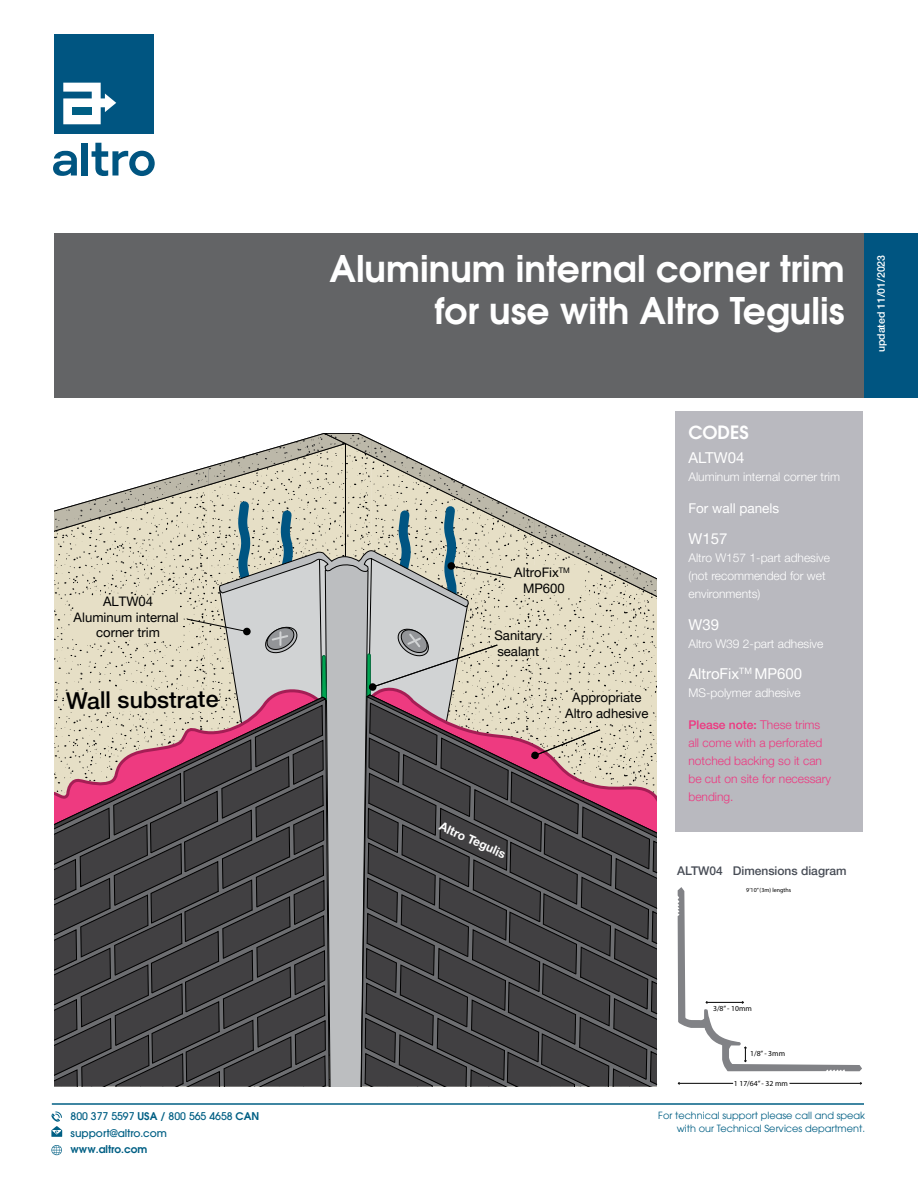
<style>
.page{position:relative;width:918px;height:1188px;background:#fff}
.page>*{position:absolute;margin:0;border:0;box-sizing:border-box;transform-origin:0 0}
.t1{font:600 36px/42px "Avant Garde";color:#fff;text-align:right}
.t2{font:500 23.25px "Helvetica Neue LT Pro";color:#000}
.t3{font:600 18px "Avant Garde";color:#fff}
.t4{font:15px "Helvetica Neue LT Pro";color:#fff}
.t5{font:13.5px "Helvetica Neue LT Pro";color:#fff}
.t6{font:13.05px/15.8px "Helvetica Neue LT Pro";color:#000;text-align:center}
.t7{font:700 12.15px "Helvetica Neue LT Pro";color:#fff}
.t8{font:300 12px/18px "Helvetica Neue LT Pro";color:#fff}
.t9{font:300 12px/18px "Helvetica Neue LT Pro";color:#ee3780}
.t10{font:500 12px "Helvetica Neue LT Pro";color:#474c55}
.t11{font:500 10.5px/16.5px "Avant Garde";color:#005f84}
.t12{font:500 10.5px "Helvetica Neue LT Pro";color:#fff}
.t13{font:600 10.5px "Avant Garde";color:#005f84}
.t14{font:9.75px/13.5px "Avant Garde";color:#005f84;text-align:right}
.t15{font:7.65px "Myriad Pro";color:#000}
.t16{font:6px "Myriad Pro";color:#000}
.s1{font-weight:500}
.s2{font-weight:600}
</style>
<div class="page">
<svg style="left:51px;top:1111px;width:11px;height:26px"></svg>
<svg style="left:51px;top:1145px;width:11px;height:10px"></svg>
<hr style="left:52px;top:1103px;width:812px;height:2px;background:#005f84">
<div style="left:82px;top:143px;width:6px;height:33px;background:#005581"></div>
<svg style="left:53px;top:151px;width:24px;height:25px"></svg>
<svg style="left:92px;top:143px;width:63px;height:33px"></svg>
<div style="left:54px;top:34px;width:100px;height:100px;background:#005581"></div>
<svg style="left:63px;top:83px;width:53px;height:41px"></svg>
<div style="left:73px;top:108px;width:19px;height:7px;background:#005f84"></div>
<div style="left:864px;top:233px;width:54px;height:164px;background:#005581"></div>
<div style="left:54px;top:233px;width:810px;height:164px;background:#636466"></div>
<div style="left:675px;top:411px;width:187px;height:421px;background:#b9b9bf"></div>
<svg style="left:54px;top:433px;width:603px;height:654px;background:#908a86"></svg>
<svg style="left:243px;top:627px;width:8px;height:9px"></svg>
<hr style="left:679px;top:1083px;width:54px;height:1px;background:#000">
<hr style="left:789px;top:1083px;width:72px;height:1px;background:#000">
<svg style="left:678px;top:887px;width:184px;height:184px"></svg>
<h1 class="t1" style="left:329px;top:247px;width:517px">Aluminum internal corner trim for use with Altro Tegulis</h1>
<p class="t6" style="left:74px;top:593px;width:107px">ALTW04<br>Aluminum internal corner trim</p>
<p class="t6" style="left:514px;top:564px;width:57px">AltroFix<sup>TM<br></sup>MP600</p>
<p class="t6" style="left:494px;top:628px;width:49px;text-align:left">Sanitary sealant</p>
<h2 class="t2" style="left:66px;top:687px;width:154px;rotate:-1deg">Wall substrate</h2>
<p class="t6" style="left:565px;top:690px;width:85px">Appropriate<br>Altro adhesive</p>
<p class="t7" style="left:443px;top:819px;width:73px;rotate:24deg">Altro Tegulis</p>
<h3 class="t3" style="left:688px;top:420px;width:62px">CODES</h3>
<p class="t4" style="left:688px;top:449px;width:57px">ALTW04</p>
<p class="t8" style="left:688px;top:468px;width:153px">Aluminum internal corner trim</p>
<p class="t5" style="left:688px;top:500px;width:92px">For wall panels</p>
<p class="t4" style="left:688px;top:530px;width:40px">W157</p>
<p class="t8" style="left:689px;top:549px;width:143px">Altro W157 1-part adhesive (not recommended for wet environments)</p>
<p class="t4" style="left:688px;top:615px;width:32px">W39</p>
<p class="t8" style="left:689px;top:634px;width:136px">Altro W39 2-part adhesive</p>
<p class="t4" style="left:688px;top:665px;width:115px">AltroFix<sup>TM</sup> MP600</p>
<p class="t8" style="left:689px;top:684px;width:114px">MS-polymer adhesive</p>
<p class="t9" style="left:689px;top:715px;width:144px"><span class="s1">Please note:</span> These trims all come with a perforated notched backing so it can be cut on site for necessary bending.</p>
<p class="t10" style="left:677px;top:863px;width:171px">ALTW04 Dimensions diagram</p>
<p class="t16" style="left:746px;top:887px;width:46px">9’10” (3m) lengths</p>
<p class="t12" style="left:875px;top:352px;width:99px;rotate:-90deg">updated 11/01/2023</p>
<p class="t11" style="left:71px;top:1108px;width:190px">800 377 5597 <span class="s2">USA</span> / 800 565 4658 <span class="s2">CAN </span>support@altro.com</p>
<p class="t13" style="left:71px;top:1143px;width:78px">www.altro.com</p>
<p class="t15" style="left:713px;top:1004px;width:40px">3/8” - 10mm</p>
<p class="t15" style="left:750px;top:1049px;width:36px">1/8” - 3mm</p>
<p class="t15" style="left:734px;top:1079px;width:56px">1 17/64” - 32 mm</p>
<p class="t14" style="left:658px;top:1108px;width:208px">For technical support please call and speak with our Technical Services department.</p>
</div>
